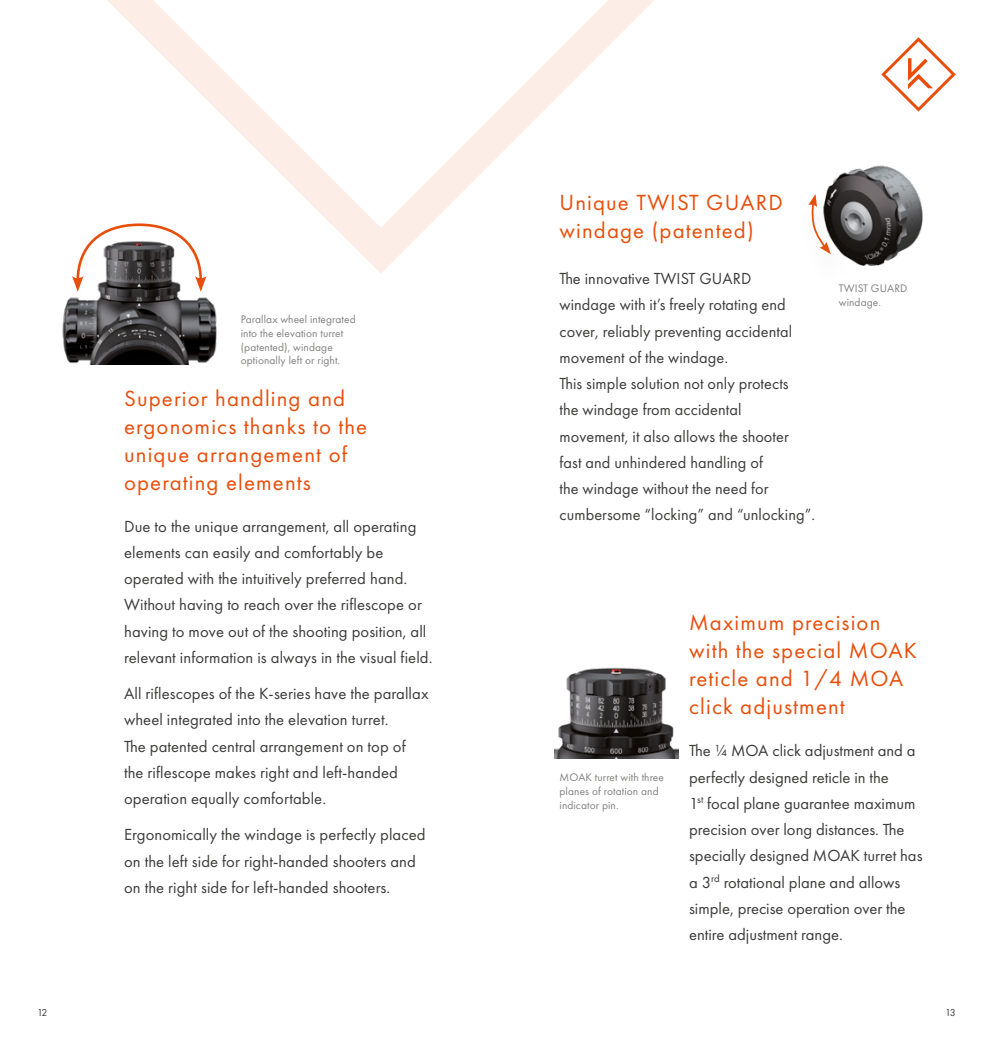
<style>
.page{position:relative;width:993px;height:1042px;background:#fff}
.page>*{position:absolute;margin:0;border:0;box-sizing:border-box;transform-origin:0 0}
.t1{font:22.75px/28px "Futura PT";letter-spacing:.05em;color:#e94d0a}
.t2{font:16.62px/26.2px "Futura PT";letter-spacing:.005em;color:#3b3b3a}
.t3{font:11.38px/13.7px "Futura PT";letter-spacing:.01em;color:#80807f}
.t4{font:10.5px "Futura PT";color:#3b3b3a}
</style>
<div class="page">
<svg style="left:107px;top:0;width:547px;height:273px"></svg>
<img style="left:554px;top:668px;width:124px;height:91px">
<img style="left:826px;top:165px;width:97px;height:102px">
<img style="left:62px;top:238px;width:184px;height:126px">
<svg style="left:72px;top:222px;width:134px;height:70px"></svg>
<svg style="left:881px;top:37px;width:74px;height:75px"></svg>
<div style="left:794px;top:191px;width:60px;height:97px;background:#000;opacity:.2"></div>
<svg style="left:808px;top:194px;width:22px;height:60px"></svg>
<p class="t3" style="left:241px;top:313px;width:116px">Parallax wheel integrated into the elevation turret (patented), windage optionally left or right.</p>
<h1 class="t1" style="left:124px;top:384px;width:244px">Superior handling and ergonomics thanks to the unique arrangement of operating elements</h1>
<p class="t2" style="left:124px;top:513px;width:310px">Due to the unique arrangement, all operating elements can easily and comfortably be operated with the intuitively preferred hand.<br>Without having to reach over the riflescope or having to move out of the shooting position, all relevant information is always in the visual field.</p>
<p class="t2" style="left:124px;top:680px;width:306px">All riflescopes of the K-series have the parallax wheel integrated into the elevation turret.<br>The patented central arrangement on top of the riflescope makes right and left-handed operation equally comfortable.</p>
<p class="t2" style="left:124px;top:821px;width:303px">Ergonomically the windage is perfectly placed on the left side for right-handed shooters and on the right side for left-handed shooters.</p>
<h1 class="t1" style="left:559px;top:188px;width:225px">Unique TWIST GUARD windage (patented)</h1>
<p class="t2" style="left:559px;top:265px;width:257px">The innovative TWIST GUARD<br>windage with it’s freely rotating end cover, reliably preventing accidental movement of the windage.<br>This simple solution not only protects<br>the windage from accidental<br>movement, it also allows the shooter<br>fast and unhindered handling of<br>the windage without the need for cumbersome “locking” and “unlocking”.</p>
<p class="t3" style="left:838px;top:281px;width:70px">TWIST GUARD windage.</p>
<p class="t3" style="left:559px;top:771px;width:106px">MOAK turret with three planes of rotation and indicator pin.</p>
<h1 class="t1" style="left:689px;top:608px;width:229px">Maximum precision with the special MOAK reticle and 1/4 MOA click adjustment</h1>
<p class="t2" style="left:689px;top:737px;width:235px">The ¼ MOA click adjustment and a perfectly designed reticle in the<br>1<sup>st</sup> focal plane guarantee maximum precision over long distances. The specially designed MOAK turret has a 3<sup>rd</sup> rotational plane and allows simple, precise operation over the entire adjustment range.</p>
<p class="t4" style="left:37px;top:1006px;width:12px">12</p>
<p class="t4" style="left:944px;top:1006px;width:12px">13</p>
</div>
